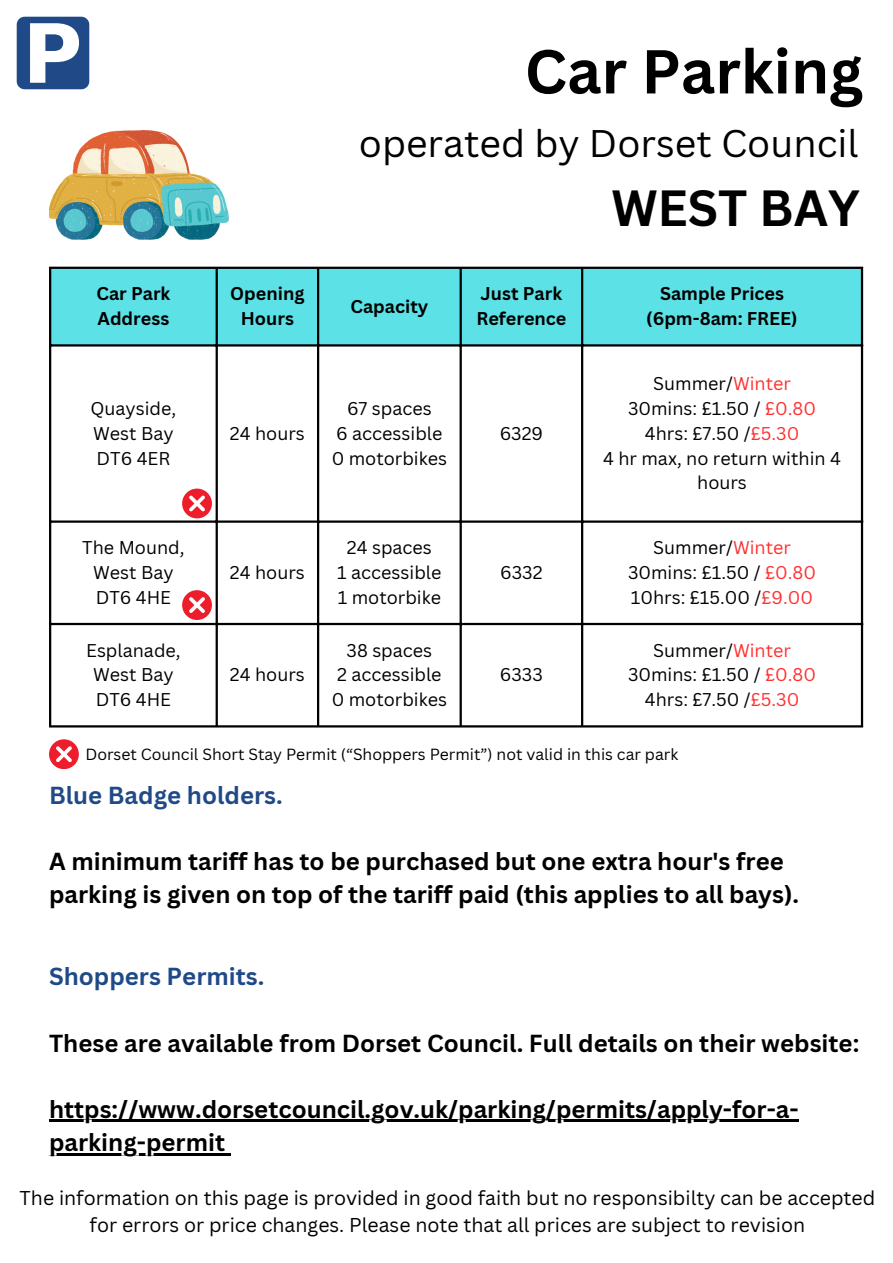
<style>
.page{position:relative;width:893px;height:1263px;background:#fff}
.page>*{position:absolute;margin:0;border:0;box-sizing:border-box;transform-origin:0 0}
.t1{font:700 60.53px "Canva Sans";color:#000}
.t2{font:700 49.5px "Canva Sans";color:#000}
.t3{font:37.5px "Canva Sans";color:#000}
.t4{font:700 24px/33.2px "Canva Sans";color:#000}
.t5{font:700 24px "Canva Sans";color:#204a87}
.t6{font:19.5px/27px "Canva Sans";color:#000;text-align:center}
.t7{font:18px/24.8px "Canva Sans";color:#000;text-align:center}
.t8{font:700 18px/24.8px "Canva Sans";color:#000}
.t9{font:15.75px "Canva Sans";color:#000}
.s1{color:#ff3131}
</style>
<div class="page">
<svg style="left:17px;top:17px;width:72px;height:72px"></svg>
<div style="left:51px;top:269px;width:810px;height:75px;background:#5ce1e6"></div>
<hr style="left:49px;top:269px;width:2px;height:456px;background:#000">
<hr style="left:216px;top:269px;width:2px;height:456px;background:#000">
<hr style="left:317px;top:269px;width:2px;height:456px;background:#000">
<hr style="left:459px;top:269px;width:3px;height:456px;background:#000">
<hr style="left:581px;top:269px;width:2px;height:456px;background:#000">
<hr style="left:861px;top:269px;width:2px;height:456px;background:#000">
<hr style="left:49px;top:267px;width:814px;height:2px;background:#000">
<hr style="left:49px;top:344px;width:814px;height:3px;background:#000">
<hr style="left:49px;top:520px;width:814px;height:3px;background:#000">
<hr style="left:49px;top:623px;width:814px;height:2px;background:#000">
<hr style="left:49px;top:725px;width:814px;height:2px;background:#000">
<img style="left:49px;top:130px;width:179px;height:109px">
<hr style="left:49px;top:1120px;width:750px;height:2px;background:#000">
<hr style="left:49px;top:1153px;width:176px;height:2px;background:#000">
<svg style="left:225px;top:1153px;width:6px;height:2px"></svg>
<div style="left:49px;top:739px;width:30px;height:30px;background:#ed1d2b;border-radius:50%"></div>
<svg style="left:56px;top:746px;width:16px;height:16px"></svg>
<div style="left:182px;top:489px;width:30px;height:29px;background:#ed1d2b;border-radius:50%"></div>
<svg style="left:189px;top:495px;width:16px;height:17px"></svg>
<div style="left:182px;top:590px;width:30px;height:30px;background:#ed1d2b;border-radius:50%"></div>
<svg style="left:189px;top:597px;width:16px;height:16px"></svg>
<p class="t8" style="left:96px;top:281px;width:75px">Car Park<br>Address</p>
<p class="t8" style="left:230px;top:281px;width:76px;text-align:center">Opening<br>Hours</p>
<p class="t7" style="left:90px;top:396px;width:87px">Quayside,</p>
<p class="t7" style="left:93px;top:421px;width:82px">West Bay</p>
<p class="t7" style="left:97px;top:445px;width:75px">DT6 4ER</p>
<p class="t7" style="left:82px;top:535px;width:104px">The Mound,</p>
<p class="t7" style="left:93px;top:560px;width:82px">West Bay</p>
<p class="t7" style="left:96px;top:584px;width:77px">DT6 4HE</p>
<p class="t7" style="left:86px;top:637px;width:96px">Esplanade,</p>
<p class="t7" style="left:93px;top:662px;width:82px">West Bay</p>
<p class="t7" style="left:96px;top:687px;width:77px">DT6 4HE</p>
<p class="t7" style="left:230px;top:421px;width:76px">24 hours</p>
<p class="t7" style="left:230px;top:560px;width:76px">24 hours</p>
<p class="t7" style="left:230px;top:662px;width:76px">24 hours</p>
<p class="t1" style="left:525px;top:29px;width:340px">Car Parking</p>
<p class="t3" style="left:359px;top:117px;width:501px">operated by Dorset Council</p>
<p class="t2" style="left:611px;top:173px;width:250px">WEST BAY</p>
<h1 class="t8" style="left:350px;top:293px;width:79px">Capacity</h1>
<p class="t7" style="left:347px;top:396px;width:86px">67 spaces</p>
<p class="t7" style="left:336px;top:421px;width:108px">6 accessible</p>
<p class="t7" style="left:332px;top:445px;width:117px">0 motorbikes</p>
<p class="t7" style="left:347px;top:535px;width:86px">24 spaces</p>
<p class="t7" style="left:337px;top:560px;width:106px">1 accessible</p>
<p class="t7" style="left:338px;top:584px;width:105px">1 motorbike</p>
<p class="t7" style="left:346px;top:637px;width:87px">38 spaces</p>
<p class="t7" style="left:337px;top:662px;width:106px">2 accessible</p>
<p class="t7" style="left:332px;top:687px;width:117px">0 motorbikes</p>
<h3 class="t8" style="left:476px;top:281px;width:92px">Just Park<br>Reference</h3>
<h2 class="t8" style="left:660px;top:281px;width:125px">Sample Prices</h2>
<p class="t8" style="left:646px;top:306px;width:153px">(6pm-8am: FREE)</p>
<p class="t7" style="left:500px;top:421px;width:45px">6329</p>
<p class="t7" style="left:500px;top:560px;width:44px">6332</p>
<p class="t7" style="left:500px;top:662px;width:44px">6333</p>
<p class="t7" style="left:653px;top:371px;width:139px">Summer/<span class="s1">Winter</span></p>
<p class="t7" style="left:628px;top:396px;width:190px">30mins: £1.50 / <span class="s1">£0.80</span></p>
<p class="t7" style="left:645px;top:421px;width:156px">4hrs: £7.50 /<span class="s1">£5.30</span></p>
<p class="t7" style="left:603px;top:445px;width:239px">4 hr max, no return within 4 hours</p>
<p class="t7" style="left:653px;top:535px;width:139px">Summer/<span class="s1">Winter</span></p>
<p class="t7" style="left:628px;top:560px;width:190px">30mins: £1.50 / <span class="s1">£0.80</span></p>
<p class="t7" style="left:631px;top:584px;width:184px">10hrs: £15.00 /<span class="s1">£9.00</span></p>
<p class="t7" style="left:653px;top:637px;width:139px">Summer/<span class="s1">Winter</span></p>
<p class="t7" style="left:628px;top:662px;width:190px">30mins: £1.50 / <span class="s1">£0.80</span></p>
<p class="t7" style="left:645px;top:687px;width:156px">4hrs: £7.50 /<span class="s1">£5.30</span></p>
<h4 class="t9" style="left:85px;top:743px;width:594px">Dorset Council Short Stay Permit (“Shoppers Permit”) not valid in this car park</h4>
<p class="t5" style="left:49px;top:778px;width:235px">Blue Badge holders.</p>
<p class="t4" style="left:49px;top:844px;width:751px">A minimum tariff has to be purchased but one extra hour's free parking is given on top of the tariff paid (this applies to all bays).</p>
<p class="t5" style="left:49px;top:960px;width:217px">Shoppers Permits.</p>
<p class="t4" style="left:49px;top:1026px;width:812px">These are available from Dorset Council. Full details on their website:</p>
<p class="t4" style="left:49px;top:1092px;width:751px">https://www.dorsetcouncil.gov.uk/parking/permits/apply-for-a-</p>
<h4 class="t4" style="left:49px;top:1125px;width:177px">parking-permit</h4>
<h4 class="t6" style="left:20px;top:1184px;width:857px">The information on this page is provided in good faith but no responsibilty can be accepted for errors or price changes. Please note that all prices are subject to revision</h4>
</div>
